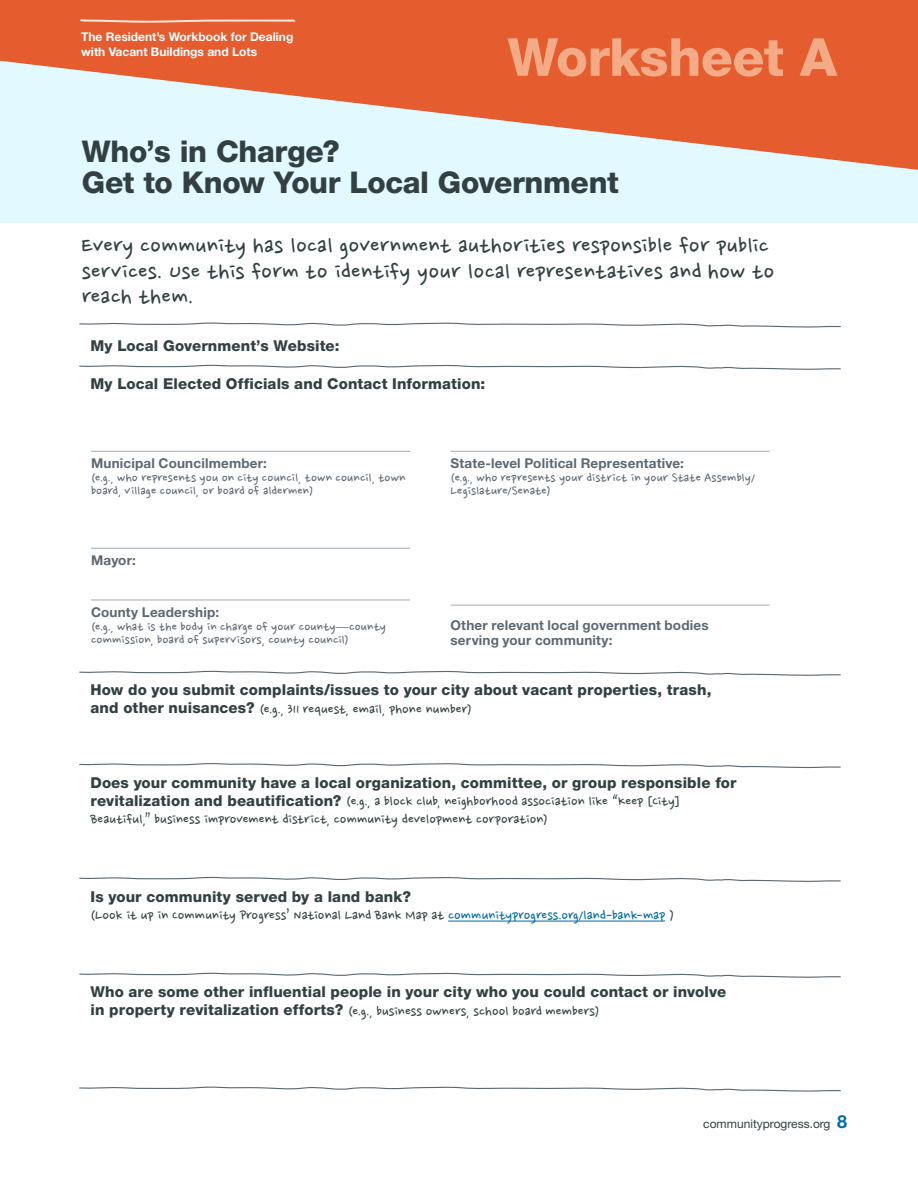
<style>
.page{position:relative;width:918px;height:1188px;background:#fff}
.page>*{position:absolute;margin:0;border:0;box-sizing:border-box;transform-origin:0 0}
.t1{font:800 52.5px "Helvetica Neue LT Std";letter-spacing:-.01em;color:#f2aa87}
.t2{font:800 30px/31.5px "Helvetica Neue LT Std";letter-spacing:-.01em;color:#334041}
.t3{font:27px/25.5px "Nanum Pen";letter-spacing:.005em;color:#334041}
.t4{font:16.5px/18px "Nanum Pen";color:#334041}
.t5{font:800 15px "Helvetica Neue LT Std";letter-spacing:.01em;color:#334041}
.t6{font:15px/13.5px "Nanum Pen";letter-spacing:.005em;color:#5d6771}
.t7{font:700 13.5px/15px "Helvetica Neue LT Std";letter-spacing:.015em;color:#5d6771}
.t8{font:700 12px/15px "Helvetica Neue LT Std";color:#fff}
.t9{font:12px "Helvetica Neue LT Std";color:#334041}
.s1{font-family:"Helvetica Neue LT Std";font-weight:800;font-size:15px}
.s2{color:#006ba4}
.s3{font-weight:700;font-size:18px;color:#006ba4}
</style>
<div class="page">
<div style="left:0;top:2px;width:918px;height:220px;background:#e1f9ff"></div>
<svg style="left:0;top:0;width:918px;height:170px;fill:#e55c2e"></svg>
<svg style="left:80px;top:19px;width:215px;height:4px"></svg>
<hr style="left:448px;top:921px;width:217px;height:1px;background:#006ba4">
<svg style="left:79px;top:322px;width:762px;height:6px"></svg>
<svg style="left:79px;top:364px;width:762px;height:6px"></svg>
<svg style="left:79px;top:670px;width:762px;height:6px"></svg>
<svg style="left:79px;top:763px;width:762px;height:5px"></svg>
<svg style="left:79px;top:876px;width:762px;height:6px"></svg>
<svg style="left:79px;top:972px;width:762px;height:6px"></svg>
<svg style="left:79px;top:1086px;width:762px;height:6px"></svg>
<hr style="left:91px;top:451px;width:319px;height:1px;background:#a2acb4">
<hr style="left:91px;top:548px;width:319px;height:1px;background:#a2acb4">
<hr style="left:91px;top:600px;width:319px;height:1px;background:#a2acb4">
<hr style="left:451px;top:451px;width:318px;height:1px;background:#a2acb4">
<hr style="left:451px;top:605px;width:318px;height:1px;background:#a2acb4">
<p class="t8" style="left:81px;top:29px;width:214px">The Resident’s Workbook for Dealing with Vacant Buildings and Lots</p>
<h1 class="t1" style="left:508px;top:26px;width:331px">Worksheet A</h1>
<h2 class="t2" style="left:82px;top:135px;width:539px">Who’s in Charge?<br>Get to Know Your Local Government</h2>
<h3 class="t3" style="left:82px;top:235px;width:694px">Every community has local government authorities responsible for public services. Use this form to identify your local representatives and how to reach them.</h3>
<p class="t5" style="left:90px;top:337px;width:251px">My Local Government’s Website:</p>
<p class="t5" style="left:90px;top:375px;width:396px">My Local Elected Officials and Contact Information:</p>
<p class="t7" style="left:91px;top:455px;width:177px">Municipal Councilmember:</p>
<p class="t6" style="left:91px;top:472px;width:316px">(e.g., who represents you on city council, town council, town board, village council, or board of aldermen)</p>
<p class="t7" style="left:91px;top:552px;width:46px">Mayor:</p>
<p class="t7" style="left:91px;top:604px;width:130px">County Leadership:</p>
<p class="t6" style="left:91px;top:620px;width:296px">(e.g., what is the body in charge of your county—county commission, board of supervisors, county council)</p>
<p class="t7" style="left:451px;top:455px;width:235px">State-level Political Representative:</p>
<p class="t6" style="left:451px;top:472px;width:306px">(e.g., who represents your district in your State Assembly/<br>Legislature/Senate)</p>
<p class="t7" style="left:451px;top:617px;width:260px">Other relevant local government bodies serving your community:</p>
<p class="t5" style="left:90px;top:681px;width:623px">How do you submit complaints/issues to your city about vacant properties, trash,</p>
<p class="t4" style="left:90px;top:701px;width:382px"><span class="s1">and other nuisances?</span> (e.g., 311 request, email, phone number)</p>
<p class="t5" style="left:90px;top:773px;width:648px">Does your community have a local organization, committee, or group responsible for</p>
<p class="t4" style="left:90px;top:793px;width:591px"><span class="s1">revitalization and beautification?</span> (e.g., a block club, neighborhood association like “Keep [City]<br>Beautiful,” business improvement district, community development corporation)</p>
<p class="t5" style="left:90px;top:887px;width:322px">Is your community served by a land bank?</p>
<p class="t4" style="left:90px;top:907px;width:585px">(Look it up in Community Progress’ National Land Bank Map at <span class="s2">communityprogress.org/land-bank-map</span> )</p>
<p class="t5" style="left:90px;top:983px;width:637px">Who are some other influential people in your city who you could contact or involve</p>
<p class="t4" style="left:90px;top:1003px;width:510px"><span class="s1">in property revitalization efforts?</span> (e.g., business owners, school board members)</p>
<p class="t9" style="left:703px;top:1116px;width:145px">communityprogress.org <span class="s3">8</span></p>
</div>
